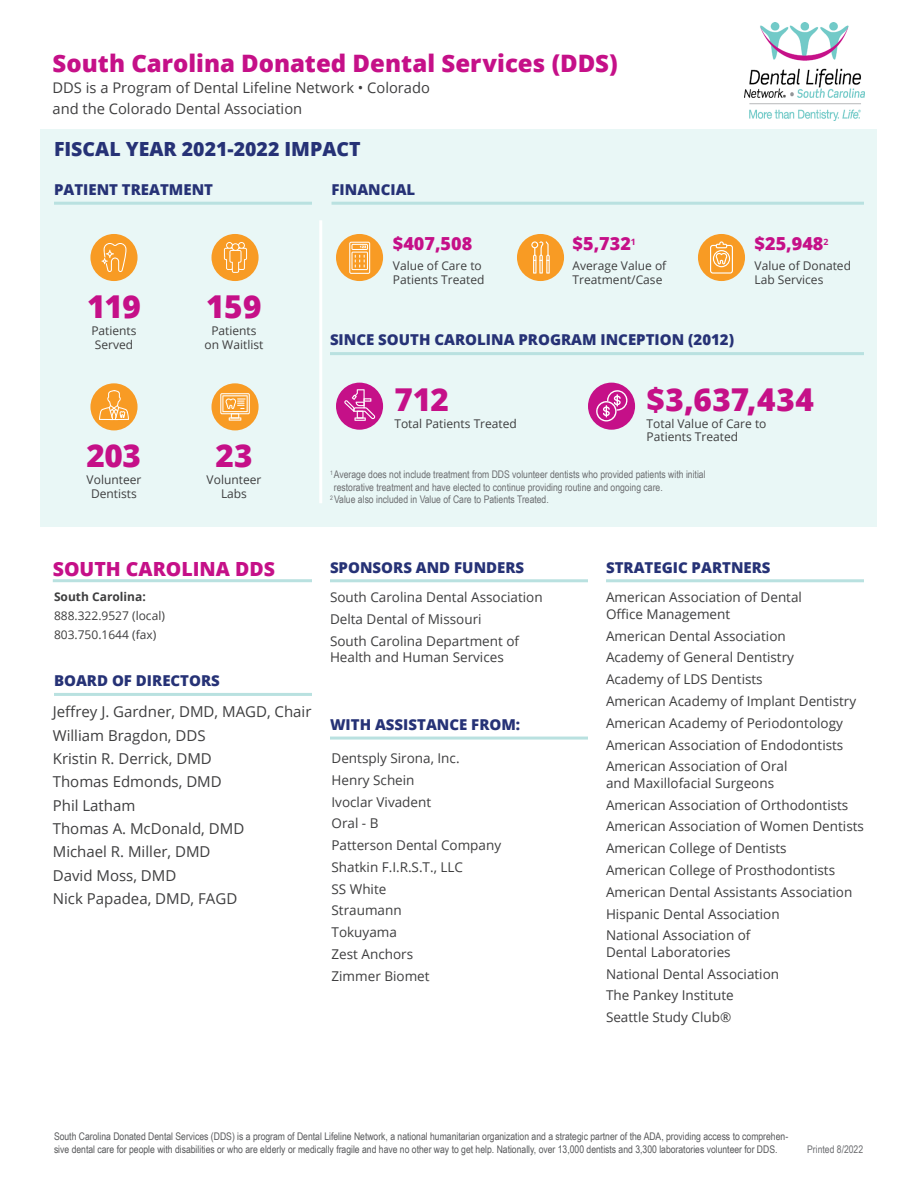
<style>
.page{position:relative;width:918px;height:1188px;background:#fff}
.page>*{position:absolute;margin:0;border:0;box-sizing:border-box;transform-origin:0 0}
.Infographic_Numbers{font:800 31.5px "Open Sans";letter-spacing:-.005em;color:#c51088}
.t1{font:800 24px "Open Sans";color:#c51088}
.Subhead{font:800 19.5px "Open Sans";color:#263276}
.Subhead_Underlined{font:800 19.5px "Open Sans";color:#c51088}
.t2{font:800 18px "Open Sans";color:#c51088}
.Small_Body_Copy{font:15px "Open Sans";color:#3e3e3f}
.Sub_Subhead_Underlin{font:800 15px "Open Sans";color:#263276}
.Body_copy{font:14.7px/21px "Open Sans";color:#3e3e3f}
.Small_Body_Copy-2{font:13.5px/16.5px "Open Sans";color:#3e3e3f}
.Small_Body_Copy-3{font:12px/13.5px "Open Sans";color:#3e3e3f}
.Sub_Subhead_Underlin-2{font:12px/18.8px "Open Sans";color:#3e3e3f}
.t3{font:10.5px/12.6px "Arial Narrow";color:#57585a}
.t4{font:10.5px/12.6px "Arial Narrow";color:#6c6d70}
.s1{font-weight:700}
</style>
<div class="page">
<div style="left:40px;top:130px;width:838px;height:397px;background:#e9f7f6"></div>
<hr style="left:53px;top:579px;width:259px;height:3px;background:#b9e1e0">
<hr style="left:54px;top:202px;width:258px;height:3px;background:#b9e1e0">
<hr style="left:332px;top:202px;width:532px;height:3px;background:#b9e1e0">
<hr style="left:330px;top:352px;width:534px;height:3px;background:#b9e1e0">
<div style="left:90px;top:234px;width:48px;height:47px;background:#f89b24;border-radius:50%"></div>
<svg style="left:102px;top:243px;width:25px;height:29px"></svg>
<div style="left:212px;top:234px;width:47px;height:47px;background:#f89b24;border-radius:50%"></div>
<svg style="left:224px;top:242px;width:23px;height:31px"></svg>
<div style="left:90px;top:383px;width:48px;height:47px;background:#f89b24;border-radius:50%"></div>
<svg style="left:99px;top:390px;width:30px;height:30px"></svg>
<div style="left:211px;top:383px;width:48px;height:47px;background:#f89b24;border-radius:50%"></div>
<hr style="left:229px;top:417px;width:12px;height:4px;background:#fcd7a9">
<svg style="left:220px;top:393px;width:30px;height:27px"></svg>
<hr style="left:319px;top:220px;width:3px;height:283px;background:#fff">
<div style="left:336px;top:234px;width:47px;height:47px;background:#f89b24;border-radius:50%"></div>
<svg style="left:349px;top:242px;width:21px;height:32px"></svg>
<div style="left:517px;top:234px;width:47px;height:47px;background:#f89b24;border-radius:50%"></div>
<svg style="left:531px;top:241px;width:19px;height:33px"></svg>
<div style="left:698px;top:234px;width:47px;height:47px;background:#f89b24;border-radius:50%"></div>
<svg style="left:710px;top:241px;width:23px;height:33px"></svg>
<div style="left:336px;top:383px;width:47px;height:47px;background:#c51088;border-radius:50%"></div>
<svg style="left:354px;top:417px;width:12px;height:4px"></svg>
<svg style="left:344px;top:389px;width:31px;height:31px"></svg>
<div style="left:588px;top:383px;width:47px;height:47px;background:#c51088;border-radius:50%"></div>
<svg style="left:596px;top:390px;width:32px;height:32px"></svg>
<hr style="left:330px;top:579px;width:258px;height:3px;background:#b9e1e0">
<hr style="left:54px;top:693px;width:258px;height:3px;background:#b9e1e0">
<hr style="left:606px;top:579px;width:258px;height:3px;background:#b9e1e0">
<img style="left:744px;top:23px;width:120px;height:97px">
<hr style="left:330px;top:737px;width:258px;height:3px;background:#b9e1e0">
<p class="t1" style="left:52px;top:45px;width:567px">South Carolina Donated Dental Services (DDS)</p>
<p class="Body_copy" style="left:52px;top:77px;width:379px">DDS is a Program of Dental Lifeline Network • Colorado and the Colorado Dental Association</p>
<p class="Subhead" style="left:54px;top:134px;width:308px">FISCAL YEAR 2021-2022 IMPACT</p>
<p class="Sub_Subhead_Underlin" style="left:54px;top:178px;width:161px">PATIENT TREATMENT</p>
<p class="Sub_Subhead_Underlin" style="left:332px;top:178px;width:85px">FINANCIAL</p>
<p class="t2" style="left:393px;top:230px;width:81px">$407,508</p>
<p class="Sub_Subhead_Underlin-2" style="left:393px;top:259px;width:93px;line-height:13.5px">Value of Care to<br>Patients Treated</p>
<p class="t2" style="left:573px;top:230px;width:65px">$5,732<sup>1</sup></p>
<p class="Small_Body_Copy-3" style="left:573px;top:259px;width:95px">Average Value of<br>Treatment/Case</p>
<p class="Infographic_Numbers" style="left:87px;top:283px;width:55px">119</p>
<p class="Small_Body_Copy-3" style="left:91px;top:324px;width:47px">Patients<br>Served</p>
<p class="Infographic_Numbers" style="left:206px;top:283px;width:57px">159</p>
<p class="Small_Body_Copy-3" style="left:205px;top:324px;width:60px;text-align:center">Patients on Waitlist</p>
<p class="Sub_Subhead_Underlin" style="left:330px;top:329px;width:406px">SINCE SOUTH CAROLINA PROGRAM INCEPTION (2012)</p>
<p class="t2" style="left:755px;top:230px;width:75px">$25,948<sup>2</sup></p>
<p class="Small_Body_Copy-3" style="left:755px;top:259px;width:98px">Value of Donated<br>Lab Services</p>
<p class="Infographic_Numbers" style="left:87px;top:432px;width:56px">203</p>
<p class="Small_Body_Copy-3" style="left:87px;top:473px;width:56px;text-align:center">Volunteer<br>Dentists</p>
<p class="Infographic_Numbers" style="left:215px;top:432px;width:39px">23</p>
<p class="Small_Body_Copy-3" style="left:207px;top:473px;width:56px;text-align:center">Volunteer<br>Labs</p>
<p class="Infographic_Numbers" style="left:394px;top:375px;width:56px">712</p>
<p class="Small_Body_Copy-3" style="left:394px;top:416px;width:124px">Total Patients Treated</p>
<p class="Infographic_Numbers" style="left:647px;top:375px;width:169px">$3,637,434</p>
<p class="Small_Body_Copy-3" style="left:647px;top:416px;width:121px">Total Value of Care to<br>Patients Treated</p>
<p class="t4" style="left:334px;top:468px;width:373px;text-indent:-4px"><sup>1</sup> Average does not include treatment from DDS volunteer dentists who provided patients with initial restorative treatment and have elected to continue providing routine and ongoing care.</p>
<p class="t4" style="left:330px;top:493px;width:220px"><sup>2</sup> Value also included in Value of Care to Patients Treated.</p>
<p class="Subhead_Underlined" style="left:53px;top:554px;width:224px">SOUTH CAROLINA DDS</p>
<p class="Sub_Subhead_Underlin-2" style="left:54px;top:587px;width:112px"><span class="s1">South Carolina:<br></span>888.322.9527 (local)<br>803.750.1644 (fax)</p>
<p class="Sub_Subhead_Underlin" style="left:54px;top:669px;width:167px">BOARD OF DIRECTORS</p>
<p class="Small_Body_Copy" style="left:53px;top:702px;width:260px">Jeffrey J. Gardner, DMD, MAGD, Chair</p>
<p class="Small_Body_Copy" style="left:53px;top:725px;width:154px">William Bragdon, DDS</p>
<p class="Small_Body_Copy" style="left:53px;top:748px;width:161px">Kristin R. Derrick, DMD</p>
<p class="Small_Body_Copy" style="left:53px;top:772px;width:171px">Thomas Edmonds, DMD</p>
<p class="Small_Body_Copy" style="left:53px;top:795px;width:84px">Phil Latham</p>
<p class="Small_Body_Copy" style="left:53px;top:818px;width:193px">Thomas A. McDonald, DMD</p>
<p class="Small_Body_Copy" style="left:53px;top:842px;width:159px">Michael R. Miller, DMD</p>
<p class="Small_Body_Copy" style="left:53px;top:865px;width:125px">David Moss, DMD</p>
<p class="Small_Body_Copy" style="left:53px;top:888px;width:186px">Nick Papadea, DMD, FAGD</p>
<p class="Sub_Subhead_Underlin" style="left:330px;top:556px;width:196px">SPONSORS AND FUNDERS</p>
<p class="Small_Body_Copy-2" style="left:330px;top:589px;width:214px">South Carolina Dental Association</p>
<p class="Small_Body_Copy-2" style="left:330px;top:611px;width:153px">Delta Dental of Missouri</p>
<p class="Small_Body_Copy-2" style="left:330px;top:632px;width:191px">South Carolina Department of<br>Health and Human Services</p>
<p class="Sub_Subhead_Underlin" style="left:330px;top:713px;width:192px">WITH ASSISTANCE FROM:</p>
<p class="Small_Body_Copy-2" style="left:332px;top:749px;width:130px">Dentsply Sirona, Inc.</p>
<p class="Small_Body_Copy-2" style="left:332px;top:771px;width:85px">Henry Schein</p>
<p class="Small_Body_Copy-2" style="left:332px;top:793px;width:101px">Ivoclar Vivadent</p>
<p class="Small_Body_Copy-2" style="left:332px;top:815px;width:49px">Oral - B</p>
<p class="Small_Body_Copy-2" style="left:332px;top:837px;width:171px">Patterson Dental Company</p>
<p class="Small_Body_Copy-2" style="left:332px;top:858px;width:133px">Shatkin F.I.R.S.T., LLC</p>
<p class="Small_Body_Copy-2" style="left:332px;top:880px;width:56px">SS White</p>
<p class="Small_Body_Copy-2" style="left:332px;top:902px;width:72px">Straumann</p>
<p class="Small_Body_Copy-2" style="left:332px;top:924px;width:67px">Tokuyama</p>
<p class="Small_Body_Copy-2" style="left:332px;top:946px;width:83px">Zest Anchors</p>
<p class="Small_Body_Copy-2" style="left:332px;top:967px;width:100px">Zimmer Biomet</p>
<p class="Sub_Subhead_Underlin" style="left:606px;top:556px;width:166px">STRATEGIC PARTNERS</p>
<p class="Small_Body_Copy-2" style="left:606px;top:589px;width:198px">American Association of Dental<br>Office Management</p>
<p class="Small_Body_Copy-2" style="left:606px;top:627px;width:181px">American Dental Association</p>
<p class="Small_Body_Copy-2" style="left:606px;top:649px;width:190px">Academy of General Dentistry</p>
<p class="Small_Body_Copy-2" style="left:606px;top:671px;width:158px">Academy of LDS Dentists</p>
<p class="Small_Body_Copy-2" style="left:606px;top:693px;width:252px">American Academy of Implant Dentistry</p>
<p class="Small_Body_Copy-2" style="left:606px;top:714px;width:238px">American Academy of Periodontology</p>
<p class="Small_Body_Copy-2" style="left:606px;top:736px;width:239px">American Association of Endodontists</p>
<p class="Small_Body_Copy-2" style="left:606px;top:758px;width:183px">American Association of Oral and Maxillofacial Surgeons</p>
<p class="Small_Body_Copy-2" style="left:606px;top:796px;width:244px">American Association of Orthodontists</p>
<p class="Small_Body_Copy-2" style="left:606px;top:818px;width:260px">American Association of Women Dentists</p>
<p class="Small_Body_Copy-2" style="left:606px;top:840px;width:182px">American College of Dentists</p>
<p class="Small_Body_Copy-2" style="left:606px;top:862px;width:231px">American College of Prosthodontists</p>
<p class="Small_Body_Copy-2" style="left:606px;top:883px;width:248px">American Dental Assistants Association</p>
<p class="Small_Body_Copy-2" style="left:606px;top:905px;width:175px">Hispanic Dental Association</p>
<p class="Small_Body_Copy-2" style="left:606px;top:927px;width:146px">National Association of<br>Dental Laboratories</p>
<p class="Small_Body_Copy-2" style="left:606px;top:965px;width:175px">National Dental Association</p>
<p class="Small_Body_Copy-2" style="left:606px;top:987px;width:129px">The Pankey Institute</p>
<p class="Small_Body_Copy-2" style="left:606px;top:1009px;width:127px">Seattle Study Club®</p>
<p class="t3" style="left:54px;top:1130px;width:736px">South Carolina Donated Dental Services (DDS) is a program of Dental Lifeline Network, a national humanitarian organization and a strategic partner of the ADA, providing access to comprehen&shy;sive dental care for people with disabilities or who are elderly or medically fragile and have no other way to get help. Nationally, over 13,000 dentists and 3,300 laboratories volunteer for DDS.</p>
<p class="t4" style="left:807px;top:1142px;width:58px">Printed 8/2022</p>
</div>
